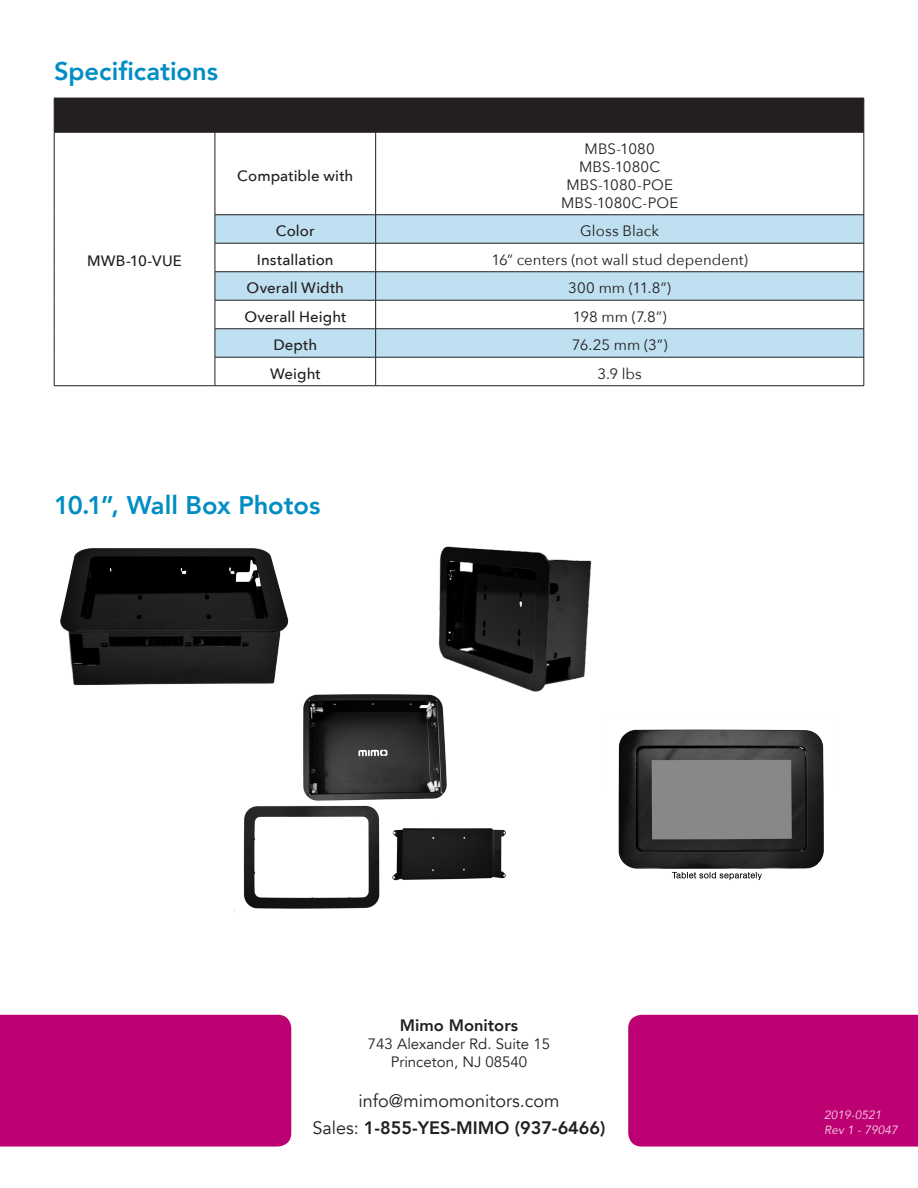
<style>
.page{position:relative;width:918px;height:1188px;background:#fff}
.page>*{position:absolute;margin:0;border:0;box-sizing:border-box;transform-origin:0 0}
.Blue_Header{font:800 25.5px "Avenir";color:#008dc3}
.t1{font:800 18px "Avenir";color:#231f20}
.t2{font:18px "Avenir";color:#231f20}
.t3{font:800 16.5px "Avenir";color:#231f20}
.Body_copy_justified{font:15px "Avenir Next";letter-spacing:.005em;color:#231f20}
.Body_copy_justified-2{font:500 15px "Avenir Next";letter-spacing:.005em;color:#231f20}
.t4{font:15px "Avenir";color:#231f20}
.t5{font:italic 12px/14.4px "Avenir";color:#fff}
.s1{font-weight:400}
</style>
<div class="page">
<div style="left:628px;top:1015px;width:290px;height:132px;background:#bd0172"></div>
<div style="left:0;top:1015px;width:291px;height:132px;background:#bd0172"></div>
<div style="left:55px;top:99px;width:809px;height:33px;background:#231f20"></div>
<svg style="left:216px;top:215px;width:648px;height:142px;fill:#bee0f0"></svg>
<hr style="left:54px;top:98px;width:161px;height:1px;background:#231f20">
<hr style="left:54px;top:98px;width:1px;height:34px;background:#231f20">
<hr style="left:215px;top:98px;width:161px;height:1px;background:#231f20">
<hr style="left:215px;top:98px;width:1px;height:34px;background:#231f20">
<hr style="left:376px;top:98px;width:488px;height:1px;background:#231f20">
<hr style="left:375px;top:98px;width:1px;height:34px;background:#231f20">
<hr style="left:864px;top:98px;width:1px;height:34px;background:#231f20">
<hr style="left:54px;top:132px;width:161px;height:1px;background:#231f20">
<hr style="left:54px;top:132px;width:1px;height:83px;background:#231f20">
<hr style="left:215px;top:132px;width:161px;height:1px;background:#231f20">
<hr style="left:215px;top:132px;width:1px;height:83px;background:#231f20">
<hr style="left:376px;top:132px;width:488px;height:1px;background:#231f20">
<hr style="left:375px;top:132px;width:1px;height:83px;background:#231f20">
<hr style="left:864px;top:132px;width:1px;height:83px;background:#231f20">
<hr style="left:215px;top:214px;width:161px;height:1px;background:#231f20">
<hr style="left:376px;top:214px;width:488px;height:1px;background:#231f20">
<hr style="left:215px;top:243px;width:161px;height:1px;background:#231f20">
<hr style="left:376px;top:243px;width:488px;height:1px;background:#231f20">
<hr style="left:215px;top:271px;width:161px;height:1px;background:#231f20">
<hr style="left:376px;top:271px;width:488px;height:1px;background:#231f20">
<hr style="left:215px;top:300px;width:161px;height:1px;background:#231f20">
<hr style="left:376px;top:300px;width:488px;height:1px;background:#231f20">
<hr style="left:215px;top:328px;width:161px;height:1px;background:#231f20">
<hr style="left:376px;top:328px;width:488px;height:1px;background:#231f20">
<svg style="left:54px;top:215px;width:1px;height:170px"></svg>
<hr style="left:215px;top:357px;width:161px;height:1px;background:#231f20">
<svg style="left:215px;top:215px;width:1px;height:170px"></svg>
<hr style="left:376px;top:357px;width:488px;height:1px;background:#231f20">
<svg style="left:375px;top:215px;width:1px;height:170px"></svg>
<svg style="left:864px;top:215px;width:1px;height:171px"></svg>
<hr style="left:54px;top:385px;width:161px;height:1px;background:#231f20">
<hr style="left:215px;top:385px;width:161px;height:1px;background:#231f20">
<hr style="left:376px;top:385px;width:488px;height:1px;background:#231f20">
<img style="left:60px;top:548px;width:229px;height:138px">
<img style="left:438px;top:546px;width:154px;height:146px">
<img style="left:618px;top:729px;width:206px;height:152px">
<img style="left:234px;top:685px;width:279px;height:226px">
<p class="Blue_Header" style="left:54px;top:51px;width:166px">Specifications</p>
<p class="Body_copy_justified-2" style="left:87px;top:249px;width:96px">MWB-10-VUE</p>
<p class="Body_copy_justified-2" style="left:237px;top:163px;width:118px">Compatible with</p>
<p class="Body_copy_justified" style="left:585px;top:136px;width:72px">MBS-1080</p>
<p class="Body_copy_justified" style="left:579px;top:154px;width:83px">MBS-1080C</p>
<p class="Body_copy_justified" style="left:566px;top:172px;width:108px">MBS-1080-POE</p>
<p class="Body_copy_justified" style="left:561px;top:190px;width:119px">MBS-1080C-POE</p>
<p class="Body_copy_justified-2" style="left:276px;top:219px;width:40px">Color</p>
<p class="Body_copy_justified" style="left:580px;top:219px;width:81px">Gloss Black</p>
<p class="Body_copy_justified-2" style="left:257px;top:247px;width:78px">Installation</p>
<p class="Body_copy_justified" style="left:491px;top:247px;width:258px">16” centers (not wall stud dependent)</p>
<p class="Body_copy_justified-2" style="left:247px;top:276px;width:99px">Overall Width</p>
<p class="Body_copy_justified" style="left:568px;top:276px;width:104px">300 mm (11.8”)</p>
<p class="Body_copy_justified-2" style="left:244px;top:304px;width:103px">Overall Height</p>
<p class="Body_copy_justified" style="left:573px;top:304px;width:96px">198 mm (7.8”)</p>
<p class="Body_copy_justified-2" style="left:273px;top:333px;width:45px">Depth</p>
<p class="Body_copy_justified" style="left:572px;top:333px;width:97px">76.25 mm (3”)</p>
<p class="Body_copy_justified-2" style="left:270px;top:361px;width:52px">Weight</p>
<p class="Body_copy_justified" style="left:598px;top:361px;width:46px">3.9 lbs</p>
<p class="Blue_Header" style="left:54px;top:485px;width:268px">10.1”, Wall Box Photos</p>
<p class="t3" style="left:400px;top:1012px;width:120px">Mimo Monitors</p>
<p class="t4" style="left:368px;top:1034px;width:184px">743 Alexander Rd. Suite 15</p>
<p class="t4" style="left:391px;top:1052px;width:138px">Princeton, NJ 08540</p>
<p class="t2" style="left:359px;top:1090px;width:202px">info@mimomonitors.com</p>
<p class="t1" style="left:312px;top:1114px;width:295px"><span class="s1">Sales:</span> 1-855-YES-MIMO (937-6466)</p>
<p class="t5" style="left:824px;top:1108px;width:75px">2019-0521<br>Rev 1 - 79047</p>
</div>
